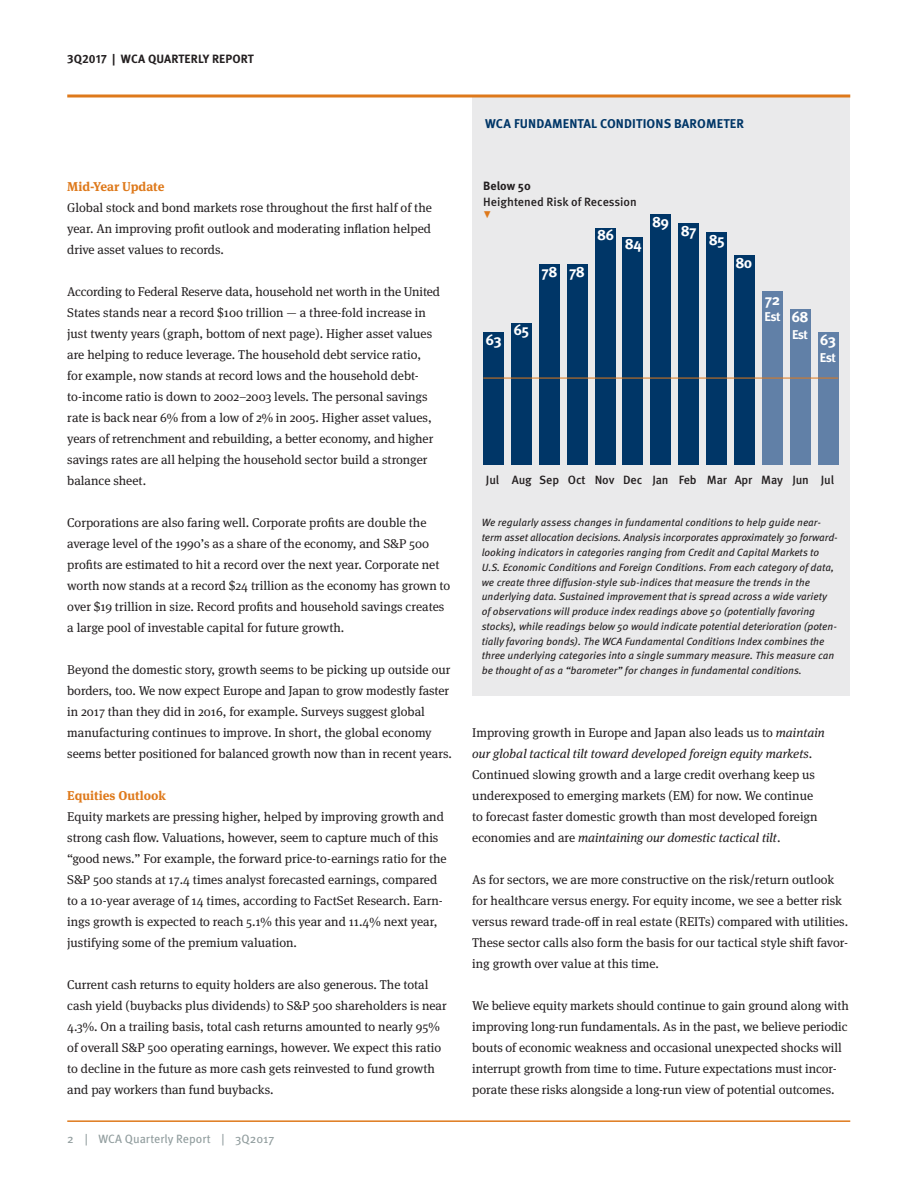
<style>
.page{position:relative;width:918px;height:1188px;background:#fff}
.page>*{position:absolute;margin:0;border:0;box-sizing:border-box;transform-origin:0 0}
.t1{font:18px "Meta OT Norm";color:#de791b}
.t2{font:16.95px "Myriad Pro";color:#231f20}
.t3{font:700 15px "Meta OT";letter-spacing:-.04em;color:#fff}
.t4{font:12.75px/21px "Meta Serif OT";color:#231f20}
.t5{font:italic 12.75px "Meta Serif OT";color:#231f20}
.t6{font:700 12.75px "Meta OT";letter-spacing:.01em;color:#003667}
.t7{font:700 12.75px "Meta Serif OT";color:#de791b}
.t8{font:700 12.75px "Meta OT";letter-spacing:-.045em;color:#fff}
.t9{font:500 12px "Meta OT";letter-spacing:-.01em;color:#231f20}
.t10{font:700 12px "Meta OT";letter-spacing:.005em;color:#231f20}
.t11{font:12px "Meta OT";color:#909c9d}
.t12{font:italic 10.5px/14.7px "Meta OT";color:#231f20}
.s1{font-style:italic}
.s2{font-style:normal}
</style>
<div class="page">
<div style="left:472px;top:96px;width:378px;height:600px;background:#eaeaeb"></div>
<div style="left:484px;top:332px;width:20px;height:132px;background:#003667"></div>
<div style="left:511px;top:323px;width:20px;height:141px;background:#003667"></div>
<div style="left:539px;top:264px;width:20px;height:200px;background:#003667"></div>
<div style="left:567px;top:264px;width:20px;height:200px;background:#003667"></div>
<div style="left:595px;top:228px;width:20px;height:236px;background:#003667"></div>
<div style="left:623px;top:237px;width:20px;height:227px;background:#003667"></div>
<div style="left:651px;top:214px;width:20px;height:250px;background:#003667"></div>
<div style="left:679px;top:223px;width:20px;height:241px;background:#003667"></div>
<div style="left:707px;top:232px;width:20px;height:232px;background:#003667"></div>
<div style="left:734px;top:255px;width:21px;height:209px;background:#003667"></div>
<div style="left:762px;top:291px;width:20px;height:173px;background:#6180a7"></div>
<div style="left:790px;top:309px;width:20px;height:155px;background:#6180a7"></div>
<div style="left:818px;top:332px;width:20px;height:132px;background:#6180a7"></div>
<hr style="left:483px;top:378px;width:355px;height:1px;background:#de791b">
<hr style="left:67px;top:1120px;width:783px;height:2px;background:#de791b">
<svg style="left:67px;top:94px;width:783px;height:4px;background:#e49852"></svg>
<p class="t10" style="left:67px;top:51px;width:188px">3Q2017 | WCA QUARTERLY REPORT</p>
<p class="t7" style="left:67px;top:178px;width:99px">Mid-Year Update</p>
<p class="t4" style="left:67px;top:197px;width:366px;text-align:justify">Global stock and bond markets rose throughout the first half of the year. An improving profit outlook and moderating inflation helped drive asset values to records.</p>
<p class="t4" style="left:67px;top:281px;width:374px">According to Federal Reserve data, household net worth in the United<br>States stands near a record $100 trillion — a three-fold increase in</p>
<p class="t4" style="left:67px;top:323px;width:367px">just twenty years (graph, bottom of next page). Higher asset values are helping to reduce leverage. The household debt service ratio,</p>
<p class="t4" style="left:67px;top:365px;width:353px">for example, now stands at record lows and the household debt-</p>
<p class="t4" style="left:67px;top:386px;width:362px">to-income ratio is down to 2002–2003 levels. The personal savings</p>
<p class="t4" style="left:67px;top:407px;width:366px">rate is back near 6% from a low of 2% in 2005. Higher asset values,</p>
<p class="t4" style="left:67px;top:428px;width:368px">years of retrenchment and rebuilding, a better economy, and higher</p>
<p class="t4" style="left:67px;top:449px;width:362px">savings rates are all helping the household sector build a stronger balance sheet.</p>
<p class="t4" style="left:67px;top:512px;width:385px">Corporations are also faring well. Corporate profits are double the average level of the 1990’s as a share of the economy, and S&amp;P 500 profits are estimated to hit a record over the next year. Corporate net worth now stands at a record $24 trillion as the economy has grown to over $19 trillion in size. Record profits and household savings creates a large pool of investable capital for future growth.</p>
<p class="t4" style="left:67px;top:659px;width:386px">Beyond the domestic story, growth seems to be picking up outside our borders, too. We now expect Europe and Japan to grow modestly faster in 2017 than they did in 2016, for example. Surveys suggest global manufacturing continues to improve. In short, the global economy seems better positioned for balanced growth now than in recent years.</p>
<p class="t7" style="left:67px;top:787px;width:100px">Equities Outlook</p>
<p class="t4" style="left:67px;top:806px;width:381px">Equity markets are pressing higher, helped by improving growth and strong cash flow. Valuations, however, seem to capture much of this “good news.” For example, the forward price-to-earnings ratio for the S&amp;P 500 stands at 17.4 times analyst forecasted earnings, compared</p>
<p class="t4" style="left:67px;top:890px;width:377px">to a 10-year average of 14 times, according to FactSet Research. Earn&shy;ings growth is expected to reach 5.1% this year and 11.4% next year, justifying some of the premium valuation.</p>
<p class="t4" style="left:67px;top:974px;width:381px">Current cash returns to equity holders are also generous. The total cash yield (buybacks plus dividends) to S&amp;P 500 shareholders is near 4.3%. On a trailing basis, total cash returns amounted to nearly 95% of overall S&amp;P 500 operating earnings, however. We expect this ratio to decline in the future as more cash gets reinvested to fund growth and pay workers than fund buybacks.</p>
<p class="t2" style="left:406px;top:336px;width:19px">60</p>
<p class="t2" style="left:406px;top:427px;width:19px">40</p>
<p class="t2" style="left:406px;top:517px;width:19px">20</p>
<p class="t11" style="left:67px;top:1132px;width:209px">2 | WCA Quarterly Report | 3Q2017</p>
<p class="t6" style="left:485px;top:116px;width:260px">WCA FUNDAMENTAL CONDITIONS BAROMETER</p>
<p class="t10" style="left:483px;top:178px;width:49px">Below 50</p>
<p class="t9" style="left:483px;top:194px;width:155px">Heightened Risk of Recession</p>
<p class="t1" style="left:482px;top:204px;width:11px">▾</p>
<p class="t3" style="left:542px;top:262px;width:17px">78</p>
<p class="t3" style="left:569px;top:262px;width:17px">78</p>
<p class="t3" style="left:597px;top:226px;width:19px">86</p>
<p class="t3" style="left:625px;top:235px;width:18px">84</p>
<p class="t3" style="left:652px;top:213px;width:19px">89</p>
<p class="t3" style="left:681px;top:221px;width:17px">87</p>
<p class="t3" style="left:709px;top:230px;width:18px">85</p>
<p class="t3" style="left:735px;top:253px;width:18px">80</p>
<p class="t3" style="left:485px;top:330px;width:18px">63</p>
<p class="t3" style="left:513px;top:321px;width:17px">65</p>
<p class="t3" style="left:765px;top:290px;width:17px">72</p>
<p class="t8" style="left:765px;top:309px;width:18px">Est</p>
<p class="t3" style="left:791px;top:308px;width:19px">68</p>
<p class="t8" style="left:792px;top:326px;width:18px">Est</p>
<p class="t3" style="left:820px;top:330px;width:18px">63</p>
<p class="t8" style="left:820px;top:349px;width:18px">Est</p>
<p class="t9" style="left:486px;top:473px;width:350px">Jul Aug Sep Oct Nov Dec Jan Feb Mar Apr May Jun Jul</p>
<p class="t12" style="left:482px;top:516px;width:357px">We regularly assess changes in fundamental conditions to help guide near&shy;term asset allocation decisions. Analysis incorporates approximately 30 forward-</p>
<p class="t12" style="left:482px;top:545px;width:357px">looking indicators in categories ranging from Credit and Capital Markets to U.S. Economic Conditions and Foreign Conditions. From each category of data, we create three diffusion-style sub-indices that measure the trends in the underlying data. Sustained improvement that is spread across a wide variety of observations will produce index readings above 50 (potentially favoring stocks), while readings below 50 would indicate potential deterioration (poten&shy;tially favoring bonds). The WCA Fundamental Conditions Index combines the three underlying categories into a single summary measure. This measure can be thought of as a “barometer” for changes in fundamental conditions.</p>
<p class="t4" style="left:472px;top:722px;width:354px">Improving growth in Europe and Japan also leads us to <span class="s1">maintain</span></p>
<p class="t5" style="left:472px;top:745px;width:341px">our global tactical tilt toward developed foreign equity markets<span class="s2">.</span></p>
<p class="t4" style="left:472px;top:764px;width:344px">Continued slowing growth and a large credit overhang keep us</p>
<p class="t4" style="left:472px;top:785px;width:342px">underexposed to emerging markets (EM) for now. We continue</p>
<p class="t4" style="left:472px;top:806px;width:347px">to forecast faster domestic growth than most developed foreign economies and are <span class="s1">maintaining our domestic tactical tilt</span>.</p>
<p class="t4" style="left:472px;top:869px;width:377px">As for sectors, we are more constructive on the risk/return outlook for healthcare versus energy. For equity income, we see a better risk versus reward trade-off in real estate (REITs) compared with utilities.<br>These sector calls also form the basis for our tactical style shift favor&shy;ing growth over value at this time.</p>
<p class="t4" style="left:472px;top:995px;width:378px">We believe equity markets should continue to gain ground along with improving long-run fundamentals. As in the past, we believe periodic bouts of economic weakness and occasional unexpected shocks will interrupt growth from time to time. Future expectations must incor&shy;porate these risks alongside a long-run view of potential outcomes.</p>
</div>
